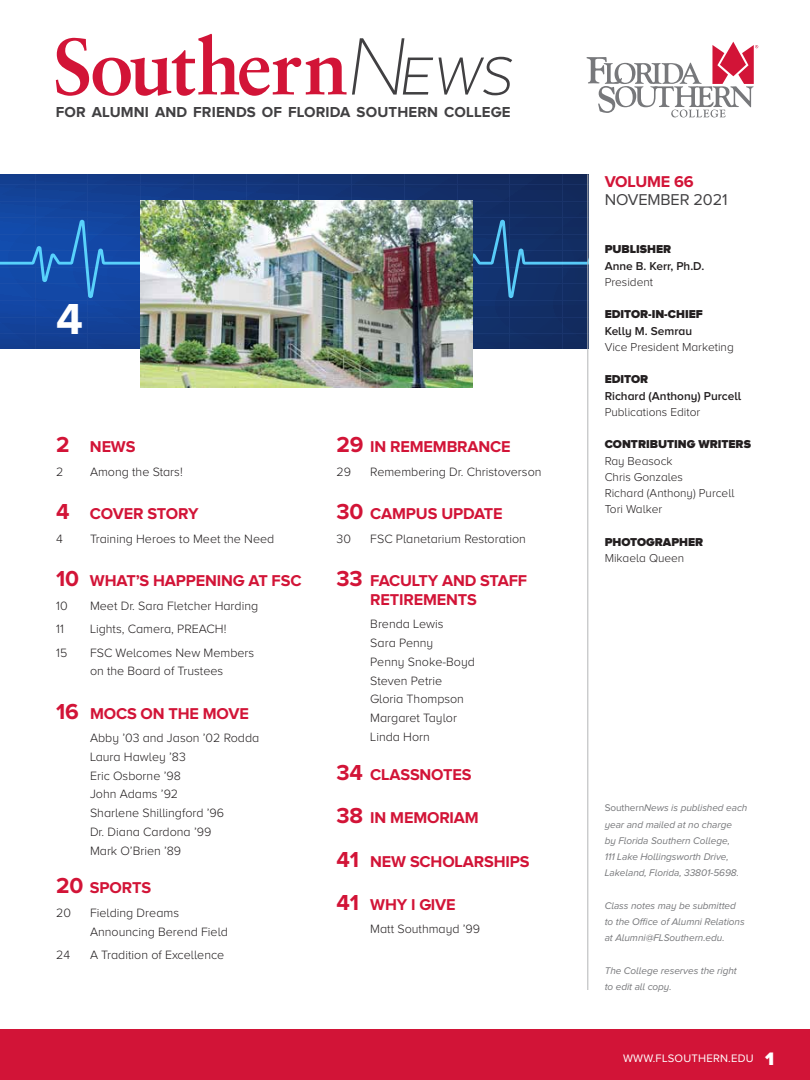
<style>
.page{position:relative;width:810px;height:1080px;background:#fff}
.page>*{position:absolute;margin:0;border:0;box-sizing:border-box;transform-origin:0 0}
.t1{font:700 45px "Proxima Nova A";color:#fff}
.t2{font:700 16.25px/18.8px "Proxima Nova A";letter-spacing:-.01em;color:#d21437}
.t3{font:16.25px "Proxima Nova A";letter-spacing:-.01em;color:#414042}
.t4{font:700 15px "Proxima Nova A";letter-spacing:.01em;color:#414042}
.t5{font:300 12.5px/18.8px "Proxima Nova A";color:#231f20}
.t6{font:300 11.88px/16.2px "Proxima Nova A";color:#231f20}
.t7{font:900 11.88px "Proxima Nova A";color:#231f20}
.t8{font:600 11.88px "Proxima Nova A";color:#231f20}
.t9{font:11.25px "Proxima Nova A";letter-spacing:.02em;color:#fff}
.t10{font:italic 10px/16.2px "Proxima Nova A";letter-spacing:-.005em;color:#77787b}
.s1{font-size:22.5px}
.s2{font-style:normal}
.s3{font-weight:900;font-size:18.75px}
</style>
<div class="page">
<svg style="left:0;top:174px;width:588px;height:175px;background:#15397d"></svg>
<hr style="left:35px;top:174px;width:1px;height:175px;background:#4767b0">
<hr style="left:88px;top:174px;width:1px;height:175px;background:#4767b0">
<hr style="left:140px;top:174px;width:1px;height:175px;background:#4767b0">
<hr style="left:193px;top:174px;width:1px;height:175px;background:#4767b0">
<hr style="left:246px;top:174px;width:1px;height:175px;background:#4767b0">
<hr style="left:298px;top:174px;width:1px;height:175px;background:#4767b0">
<hr style="left:351px;top:174px;width:1px;height:175px;background:#4767b0">
<hr style="left:404px;top:174px;width:1px;height:175px;background:#4767b0">
<hr style="left:457px;top:174px;width:1px;height:175px;background:#4767b0">
<hr style="left:509px;top:174px;width:1px;height:175px;background:#4767b0">
<hr style="left:562px;top:174px;width:1px;height:175px;background:#4767b0">
<hr style="left:0;top:185px;width:588px;height:1px;background:#4767b0">
<hr style="left:0;top:201px;width:588px;height:1px;background:#4767b0">
<hr style="left:0;top:218px;width:588px;height:1px;background:#4767b0">
<hr style="left:0;top:300px;width:588px;height:1px;background:#4767b0">
<hr style="left:0;top:317px;width:588px;height:1px;background:#4767b0">
<hr style="left:0;top:333px;width:588px;height:1px;background:#4767b0">
<svg style="left:0;top:220px;width:588px;height:78px;background:#1a4b94"></svg>
<img style="left:140px;top:201px;width:332px;height:187px">
<div style="left:0;top:1029px;width:810px;height:51px;background:#d21437"></div>
<svg style="left:587px;top:42px;width:171px;height:75px"></svg>
<svg style="left:56px;top:34px;width:456px;height:62px"></svg>
<hr style="left:588px;top:174px;width:1px;height:816px;background:#b4b6b8">
<p class="t4" style="left:56px;top:104px;width:456px">FOR ALUMNI AND FRIENDS OF FLORIDA SOUTHERN COLLEGE</p>
<h1 class="t1" style="left:56px;top:293px;width:28px">4</h1>
<h2 class="t2" style="left:56px;top:437px;width:81px"><span class="s1">2</span> NEWS</h2>
<p class="t5" style="left:56px;top:462px;width:9px">2</p>
<p class="t5" style="left:90px;top:462px;width:94px">Among the Stars!</p>
<h2 class="t2" style="left:56px;top:504px;width:144px"><span class="s1">4</span> COVER STORY</h2>
<p class="t5" style="left:56px;top:529px;width:8px">4</p>
<p class="t5" style="left:90px;top:529px;width:186px">Training Heroes to Meet the Need</p>
<h2 class="t2" style="left:56px;top:571px;width:247px"><span class="s1">10</span> WHAT’S HAPPENING AT FSC</h2>
<p class="t5" style="left:56px;top:596px;width:13px">10</p>
<p class="t5" style="left:90px;top:596px;width:170px">Meet Dr. Sara Fletcher Harding</p>
<p class="t5" style="left:56px;top:619px;width:9px">11</p>
<p class="t5" style="left:90px;top:619px;width:138px">Lights, Camera, PREACH!</p>
<p class="t5" style="left:56px;top:643px;width:13px">15</p>
<p class="t5" style="left:90px;top:643px;width:166px">FSC Welcomes New Members on the Board of Trustees</p>
<h2 class="t2" style="left:56px;top:704px;width:194px"><span class="s1">16</span> MOCS ON THE MOVE</h2>
<p class="t5" style="left:90px;top:729px;width:171px">Abby ’03 and Jason ’02 Rodda<br>Laura Hawley ’83<br>Eric Osborne ’98<br>John Adams ’92<br>Sharlene Shillingford ’96<br>Dr. Diana Cardona ’99<br>Mark O’Brien ’89</p>
<h2 class="t2" style="left:56px;top:878px;width:96px"><span class="s1">20</span> SPORTS</h2>
<p class="t5" style="left:56px;top:903px;width:16px">20</p>
<p class="t5" style="left:90px;top:903px;width:140px">Fielding Dreams<br>Announcing Berend Field</p>
<p class="t5" style="left:56px;top:945px;width:16px">24</p>
<p class="t5" style="left:90px;top:945px;width:136px">A Tradition of Excellence</p>
<h2 class="t2" style="left:337px;top:437px;width:176px"><span class="s1">29</span> IN REMEMBRANCE</h2>
<p class="t5" style="left:337px;top:462px;width:16px">29</p>
<p class="t5" style="left:370px;top:462px;width:173px">Remembering Dr. Christoverson</p>
<h2 class="t2" style="left:337px;top:504px;width:168px"><span class="s1">30</span> CAMPUS UPDATE</h2>
<p class="t5" style="left:337px;top:529px;width:16px">30</p>
<p class="t5" style="left:370px;top:529px;width:157px">FSC Planetarium Restoration</p>
<h2 class="t2" style="left:370px;top:571px;width:158px;text-indent:-34px"><span class="s1">33</span> FACULTY AND STAFF<br>RETIREMENTS</h2>
<p class="t5" style="left:370px;top:615px;width:106px">Brenda Lewis<br>Sara Penny<br>Penny Snoke-Boyd<br>Steven Petrie<br>Gloria Thompson<br>Margaret Taylor<br>Linda Horn</p>
<h2 class="t2" style="left:337px;top:765px;width:136px"><span class="s1">34</span> CLASSNOTES</h2>
<h2 class="t2" style="left:337px;top:808px;width:144px"><span class="s1">38</span> IN MEMORIAM</h2>
<h2 class="t2" style="left:337px;top:851px;width:194px"><span class="s1">41</span> NEW SCHOLARSHIPS</h2>
<h2 class="t2" style="left:337px;top:895px;width:121px"><span class="s1">41</span> WHY I GIVE</h2>
<p class="t5" style="left:370px;top:920px;width:111px">Matt Southmayd ’99</p>
<h2 class="t2" style="left:605px;top:172px;width:91px">VOLUME 66</h2>
<h2 class="t3" style="left:605px;top:190px;width:124px">NOVEMBER 2021</h2>
<p class="t7" style="left:605px;top:243px;width:68px">PUBLISHER</p>
<p class="t8" style="left:605px;top:259px;width:101px">Anne B. Kerr, Ph.D.</p>
<p class="t6" style="left:605px;top:274px;width:50px">President</p>
<p class="t7" style="left:605px;top:308px;width:100px">EDITOR-IN-CHIEF</p>
<p class="t8" style="left:605px;top:324px;width:89px">Kelly M. Semrau</p>
<p class="t6" style="left:605px;top:339px;width:131px">Vice President Marketing</p>
<p class="t7" style="left:605px;top:373px;width:45px">EDITOR</p>
<p class="t8" style="left:605px;top:389px;width:138px">Richard (Anthony) Purcell</p>
<p class="t6" style="left:605px;top:404px;width:97px">Publications Editor</p>
<p class="t7" style="left:605px;top:438px;width:148px">CONTRIBUTING WRITERS</p>
<p class="t6" style="left:605px;top:452px;width:131px">Ray Beasock<br>Chris Gonzales<br>Richard (Anthony) Purcell<br>Tori Walker</p>
<p class="t7" style="left:605px;top:535px;width:100px">PHOTOGRAPHER</p>
<p class="t6" style="left:605px;top:550px;width:81px">Mikaela Queen</p>
<p class="t10" style="left:605px;top:800px;width:144px"><span class="s2">Southern</span>News is published each year and mailed at no charge<br>by Florida Southern College,<br>111 Lake Hollingsworth Drive,<br>Lakeland, Florida, 33801-5698.</p>
<p class="t10" style="left:605px;top:897px;width:141px">Class notes may be submitted to the Office of Alumni Relations at Alumni@FLSouthern.edu.</p>
<p class="t10" style="left:605px;top:962px;width:134px">The College reserves the right to edit all copy.</p>
<p class="t9" style="left:623px;top:1052px;width:153px">WWW.FLSOUTHERN.EDU <span class="s3">1</span></p>
</div>
